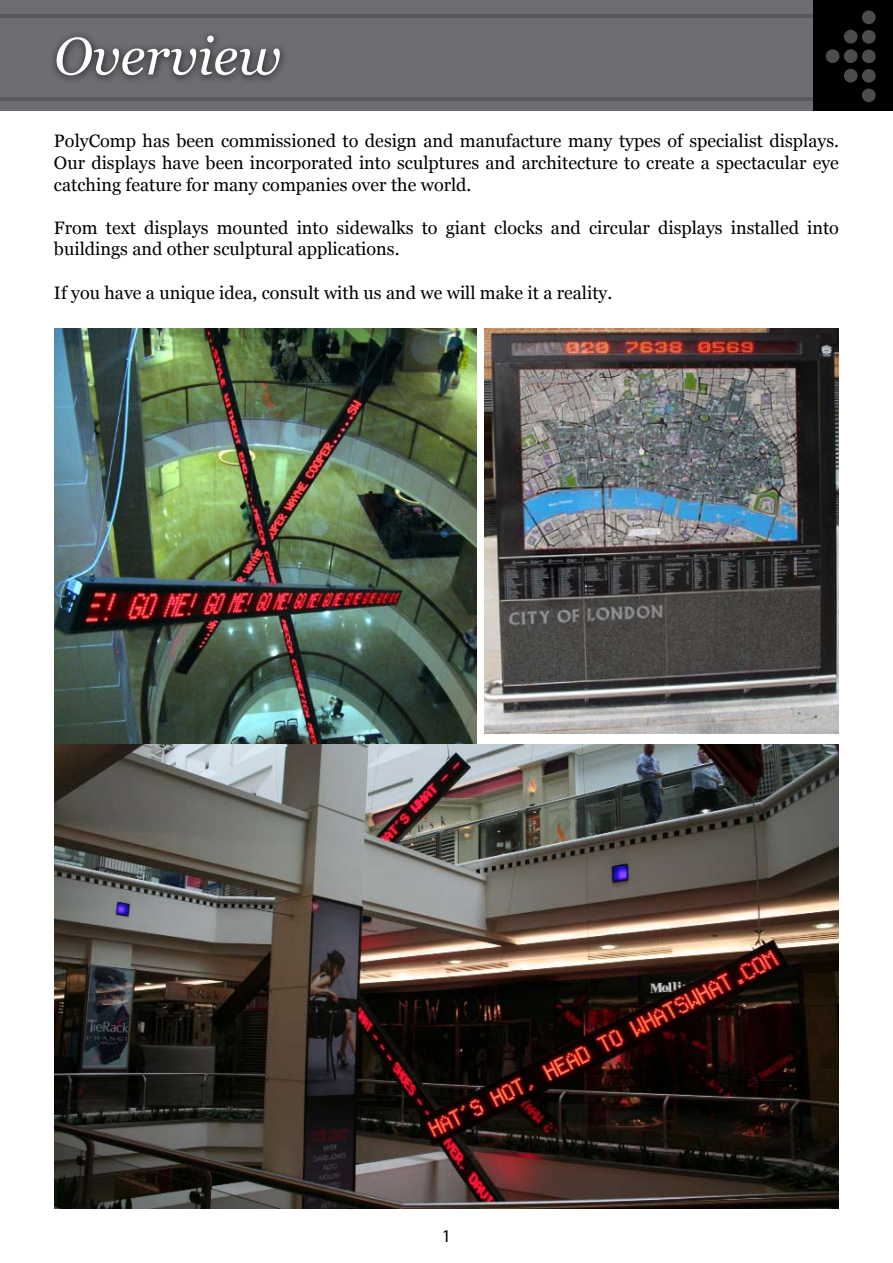
<style>
.page{position:relative;width:893px;height:1263px;background:#fff}
.page>*{position:absolute;margin:0;border:0;box-sizing:border-box;transform-origin:0 0}
.t1{font:italic 52.5px "Georgia";color:#fff}
.t2{font:18px/21.6px "Georgia";color:#000;text-align:justify}
.t3{font:18px "Myriad Pro";color:#000}
</style>
<div class="page">
<div style="left:0;top:0;width:893px;height:111px;background:#6d6e72"></div>
<hr style="left:0;top:97px;width:851px;height:4px;background:#58595b">
<hr style="left:0;top:14px;width:851px;height:4px;background:#58595b">
<div style="left:49px;top:29px;width:802px;height:95px;background:#000;opacity:.75"></div>
<div style="left:813px;top:0;width:80px;height:111px;background:#000"></div>
<div style="left:862px;top:11px;width:14px;height:13px;background:#4c4c4c;border-radius:50%"></div>
<div style="left:844px;top:30px;width:13px;height:13px;background:#4c4c4c;border-radius:50%"></div>
<div style="left:862px;top:30px;width:14px;height:14px;background:#4c4c4c;border-radius:50%"></div>
<div style="left:826px;top:49px;width:13px;height:14px;background:#4c4c4c;border-radius:50%"></div>
<div style="left:844px;top:49px;width:13px;height:14px;background:#4c4c4c;border-radius:50%"></div>
<div style="left:862px;top:49px;width:14px;height:14px;background:#4c4c4c;border-radius:50%"></div>
<div style="left:844px;top:69px;width:13px;height:13px;background:#4c4c4c;border-radius:50%"></div>
<div style="left:862px;top:69px;width:14px;height:14px;background:#4c4c4c;border-radius:50%"></div>
<div style="left:862px;top:88px;width:14px;height:14px;background:#4c4c4c;border-radius:50%"></div>
<img style="left:54px;top:329px;width:423px;height:415px">
<img style="left:54px;top:744px;width:785px;height:465px">
<img style="left:485px;top:328px;width:354px;height:406px">
<h1 class="t1" style="left:54px;top:18px;width:229px">Overview</h1>
<p class="t2" style="left:54px;top:130px;width:786px">PolyComp has been commissioned to design and manufacture many types of specialist displays.<br>Our displays have been incorporated into sculptures and architecture to create a spectacular eye catching feature for many companies over the world.</p>
<p class="t2" style="left:54px;top:216px;width:786px">From text displays mounted into sidewalks to giant clocks and circular displays installed into buildings and other sculptural applications.</p>
<p class="t2" style="left:54px;top:281px;width:560px">If you have a unique idea, consult with us and we will make it a reality.</p>
<p class="t3" style="left:442px;top:1225px;width:11px">1</p>
</div>
